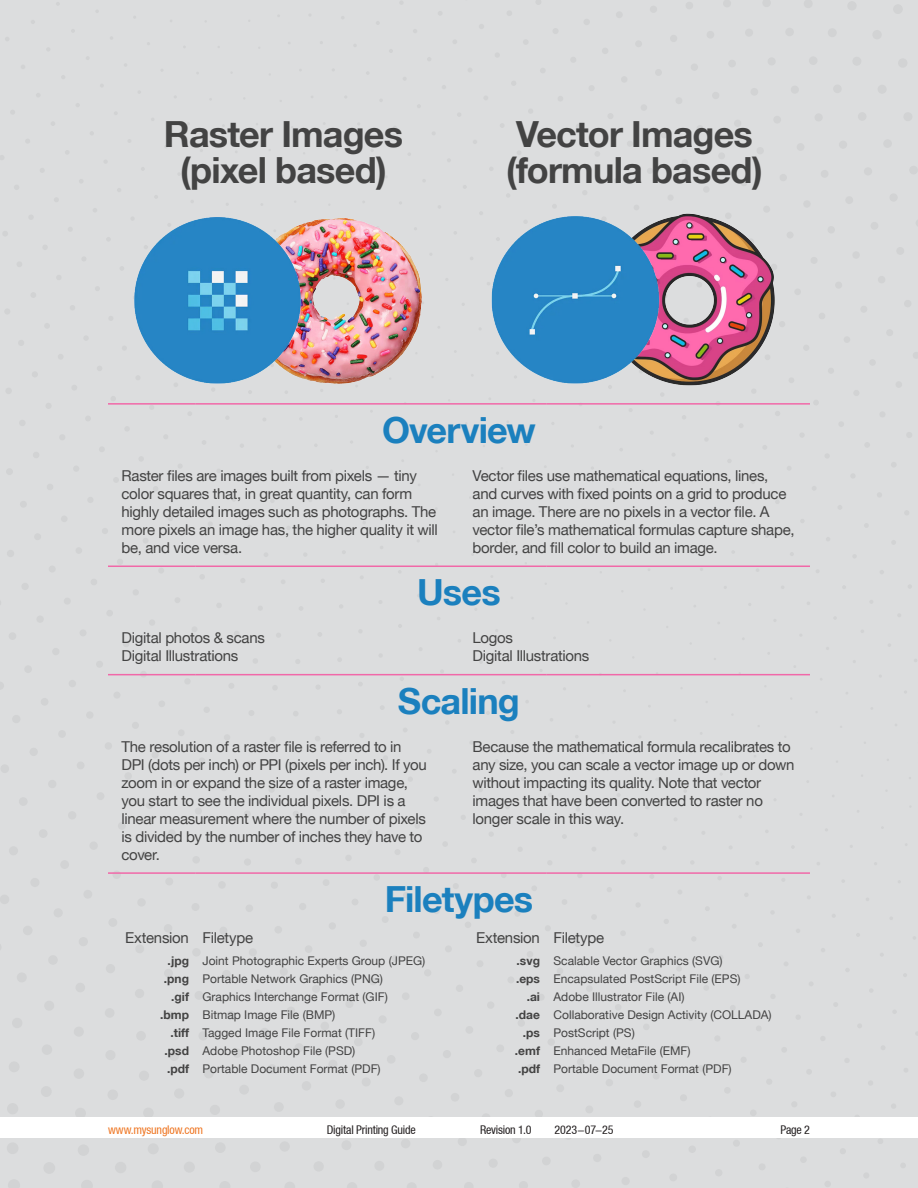
<style>
.page{position:relative;width:918px;height:1188px;background:#fff}
.page>*{position:absolute;margin:0;border:0;box-sizing:border-box;transform-origin:0 0}
.t1{font:700 36px "Helvetica Neue LT";letter-spacing:-.02em;color:#434343}
.t2{font:700 36px "Helvetica Neue LT";letter-spacing:-.02em;color:#1b80be}
.t3{font:15px/18px "Helvetica Neue LT";letter-spacing:-.02em;color:#434343}
.t4{font:12px "Helvetica Neue LT";color:#434343}
.t5{font:700 12px "Helvetica Neue LT";color:#434343}
.t6{font:condensed 12px "Helvetica Neue LT";letter-spacing:-.015em;color:#231f20}
.t7{font:condensed 12px "Helvetica Neue LT";letter-spacing:-.015em;color:#ee7623}
</style>
<div class="page">
<div style="left:0;top:0;width:167px;height:1188px;background:#dcddde"></div>
<div style="left:167px;top:0;width:751px;height:1188px;background:#dcddde"></div>
<div style="left:0;top:1117px;width:918px;height:20px;background:#fff"></div>
<hr style="left:108px;top:403px;width:88px;height:2px;background:#f168a8">
<hr style="left:196px;top:403px;width:263px;height:2px;background:#f168a8">
<hr style="left:459px;top:403px;width:88px;height:2px;background:#f168a8">
<hr style="left:547px;top:403px;width:263px;height:2px;background:#f168a8">
<hr style="left:108px;top:566px;width:88px;height:1px;background:#f168a8">
<hr style="left:196px;top:566px;width:263px;height:1px;background:#f168a8">
<hr style="left:459px;top:566px;width:88px;height:1px;background:#f168a8">
<hr style="left:547px;top:566px;width:263px;height:1px;background:#f168a8">
<hr style="left:108px;top:674px;width:88px;height:1px;background:#f168a8">
<hr style="left:196px;top:674px;width:263px;height:1px;background:#f168a8">
<hr style="left:459px;top:674px;width:88px;height:1px;background:#f168a8">
<hr style="left:547px;top:674px;width:263px;height:1px;background:#f168a8">
<hr style="left:108px;top:872px;width:88px;height:2px;background:#f168a8">
<hr style="left:196px;top:872px;width:263px;height:2px;background:#f168a8">
<hr style="left:459px;top:872px;width:88px;height:2px;background:#f168a8">
<hr style="left:547px;top:872px;width:263px;height:2px;background:#f168a8">
<img style="left:232px;top:210px;width:206px;height:179px">
<img style="left:129px;top:213px;width:177px;height:177px">
<img style="left:600px;top:210px;width:180px;height:180px">
<img style="left:489px;top:212px;width:177px;height:177px">
<p class="t1" style="left:164px;top:112px;width:241px">Raster Images</p>
<p class="t1" style="left:180px;top:148px;width:208px">(pixel based)</p>
<p class="t1" style="left:516px;top:112px;width:238px">Vector Images</p>
<p class="t1" style="left:506px;top:148px;width:258px">(formula based)</p>
<p class="t2" style="left:382px;top:408px;width:155px">Overview</p>
<p class="t3" style="left:122px;top:466px;width:318px">Raster files are images built from pixels — tiny color squares that, in great quantity, can form highly detailed images such as photographs. The more pixels an image has, the higher quality it will be, and vice versa.</p>
<p class="t3" style="left:472px;top:466px;width:324px">Vector files use mathematical equations, lines, and curves with fixed points on a grid to produce an image. There are no pixels in a vector file. A vector file’s mathematical formulas capture shape, border, and fill color to build an image.</p>
<p class="t2" style="left:417px;top:570px;width:85px">Uses</p>
<p class="t3" style="left:122px;top:629px;width:145px">Digital photos &amp; scans</p>
<p class="t3" style="left:122px;top:647px;width:118px">Digital Illustrations</p>
<p class="t3" style="left:472px;top:629px;width:42px">Logos</p>
<p class="t3" style="left:472px;top:647px;width:118px">Digital Illustrations</p>
<p class="t2" style="left:398px;top:679px;width:124px">Scaling</p>
<p class="t3" style="left:122px;top:737px;width:307px">The resolution of a raster file is referred to in DPI (dots per inch) or PPI (pixels per inch). If you zoom in or expand the size of a raster image, you start to see the individual pixels. DPI is a linear measurement where the number of pixels is divided by the number of inches they have to cover.</p>
<p class="t3" style="left:472px;top:737px;width:324px">Because the mathematical formula recalibrates to any size, you can scale a vector image up or down without impacting its quality. Note that vector images that have been converted to raster no longer scale in this way.</p>
<p class="t2" style="left:385px;top:877px;width:150px">Filetypes</p>
<p class="t3" style="left:125px;top:929px;width:66px">Extension</p>
<p class="t3" style="left:202px;top:929px;width:52px">Filetype</p>
<p class="t3" style="left:476px;top:929px;width:66px">Extension</p>
<p class="t3" style="left:554px;top:929px;width:52px">Filetype</p>
<p class="t5" style="left:168px;top:954px;width:23px">.jpg</p>
<p class="t5" style="left:164px;top:972px;width:27px">.png</p>
<p class="t5" style="left:171px;top:990px;width:19px">.gif</p>
<p class="t5" style="left:160px;top:1008px;width:30px">.bmp</p>
<p class="t5" style="left:171px;top:1026px;width:20px">.tiff</p>
<p class="t5" style="left:165px;top:1044px;width:26px">.psd</p>
<p class="t5" style="left:167px;top:1062px;width:23px">.pdf</p>
<p class="t4" style="left:202px;top:954px;width:224px">Joint Photographic Experts Group (JPEG)</p>
<p class="t4" style="left:202px;top:972px;width:182px">Portable Network Graphics (PNG)</p>
<p class="t4" style="left:202px;top:990px;width:187px">Graphics Interchange Format (GIF)</p>
<p class="t4" style="left:202px;top:1008px;width:134px">Bitmap Image File (BMP)</p>
<p class="t4" style="left:202px;top:1026px;width:174px">Tagged Image File Format (TIFF)</p>
<p class="t4" style="left:202px;top:1044px;width:154px">Adobe Photoshop File (PSD)</p>
<p class="t4" style="left:202px;top:1062px;width:180px">Portable Document Format (PDF)</p>
<p class="t4" style="left:554px;top:954px;width:171px">Scalable Vector Graphics (SVG)</p>
<p class="t4" style="left:554px;top:972px;width:189px">Encapsulated PostScript File (EPS)</p>
<p class="t4" style="left:554px;top:990px;width:133px">Adobe Illustrator File (AI)</p>
<p class="t4" style="left:554px;top:1008px;width:220px">Collaborative Design Activity (COLLADA)</p>
<p class="t4" style="left:554px;top:1026px;width:83px">PostScript (PS)</p>
<p class="t4" style="left:554px;top:1044px;width:139px">Enhanced MetaFile (EMF)</p>
<p class="t4" style="left:554px;top:1062px;width:180px">Portable Document Format (PDF)</p>
<p class="t5" style="left:517px;top:954px;width:25px">.svg</p>
<p class="t5" style="left:516px;top:972px;width:25px">.eps</p>
<p class="t5" style="left:527px;top:990px;width:15px">.ai</p>
<p class="t5" style="left:516px;top:1008px;width:26px">.dae</p>
<p class="t5" style="left:523px;top:1026px;width:19px">.ps</p>
<p class="t5" style="left:515px;top:1044px;width:27px">.emf</p>
<p class="t5" style="left:518px;top:1062px;width:23px">.pdf</p>
<p class="t7" style="left:108px;top:1123px;width:97px">www.mysunglow.com</p>
<p class="t6" style="left:327px;top:1123px;width:90px">Digital Printing Guide</p>
<p class="t6" style="left:480px;top:1123px;width:53px">Revision 1.0</p>
<p class="t6" style="left:554px;top:1123px;width:60px">2023-07-25</p>
<p class="t6" style="left:780px;top:1123px;width:31px">Page 2</p>
</div>
